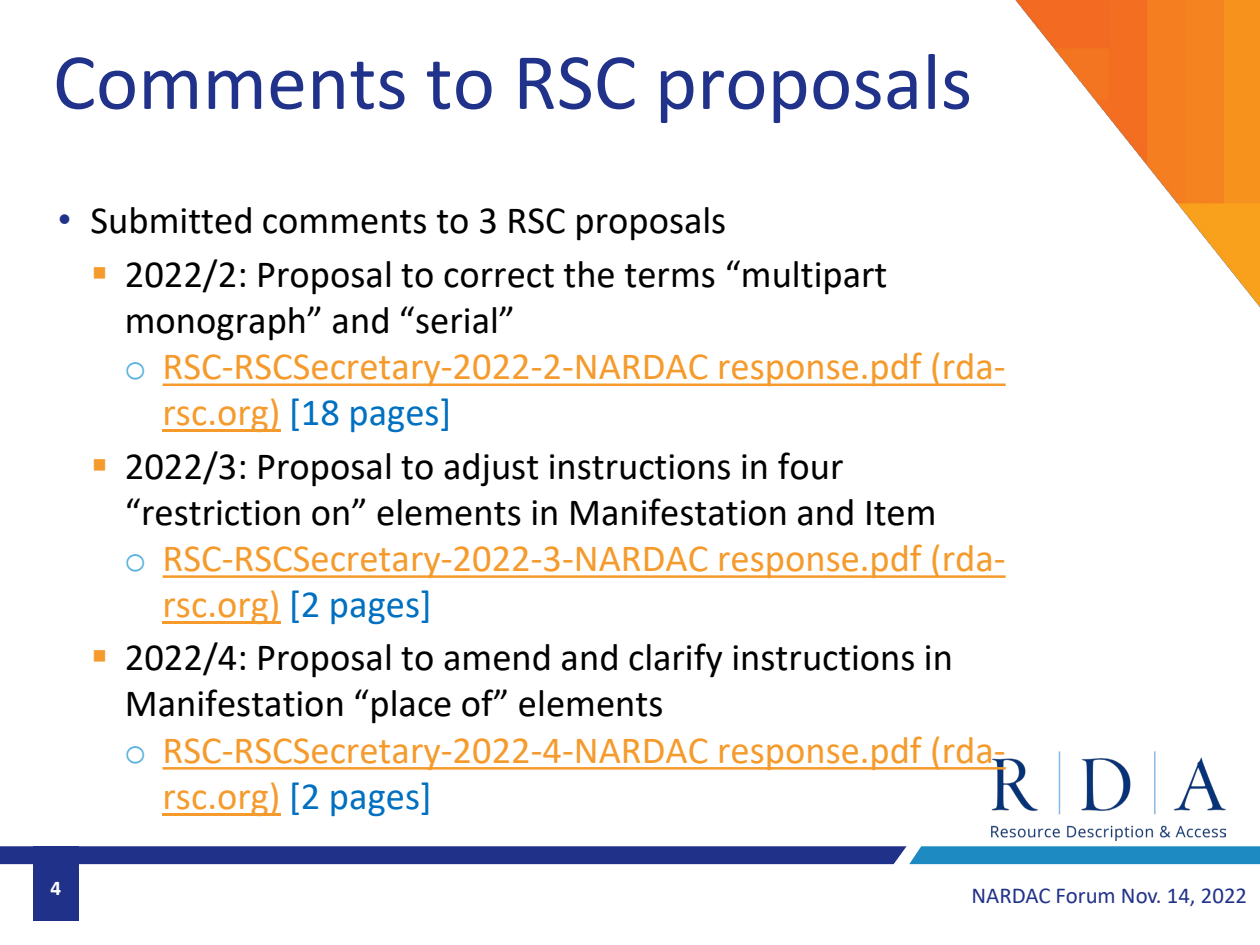
<style>
.page{position:relative;width:1260px;height:945px;background:#fff}
.page>*{position:absolute;margin:0;border:0;box-sizing:border-box;transform-origin:0 0}
.t1{font:80.5px "Calibri";color:#21328a}
.t2{font:38.5px/46.2px "Calibri";color:#000}
.t3{font:38.5px/46.2px "Calibri";color:#f59b2d}
.t4{font:22.75px "Calibri";color:#21328a}
.t5{font:700 21px "Calibri";color:#fff}
.s1{font-family:"Arial";color:#21328a}
.s2{color:#f59b2d}
.s3{font-family:"Courier New";color:#59b2df}
.s4{color:#0070c0}
</style>
<div class="page">
<svg style="left:0;top:846px;width:1260px;height:18px"></svg>
<div style="left:33px;top:846px;width:46px;height:75px;background:#203189"></div>
<img style="left:991px;top:751px;width:235px;height:90px">
<img style="left:965px;top:0;width:295px;height:384px">
<hr style="left:163px;top:384px;width:843px;height:2px;background:#f59b2d">
<hr style="left:163px;top:430px;width:118px;height:2px;background:#f59b2d">
<svg style="left:163px;top:575px;width:843px;height:3px"></svg>
<hr style="left:163px;top:622px;width:118px;height:2px;background:#f59b2d">
<svg style="left:163px;top:767px;width:843px;height:3px"></svg>
<hr style="left:163px;top:813px;width:118px;height:3px;background:#f59b2d">
<h1 class="t1" style="left:53px;top:26px;width:921px">Comments to RSC proposals</h1>
<p class="t2" style="left:58px;top:197px;width:670px"><span class="s1">•</span> Submitted comments to 3 RSC proposals</p>
<p class="t2" style="left:125px;top:250px;width:764px;text-indent:-34px"><span class="s2">▪</span> 2022/2: Proposal to correct the terms “multipart monograph” and “serial”</p>
<p class="t3" style="left:162px;top:342px;width:845px;text-indent:-39px"><span class="s3">o</span> RSC-RSCSecretary-2022-2-NARDAC response.pdf (rda&shy;rsc.org) <span class="s4">[18 pages]</span></p>
<p class="t2" style="left:125px;top:442px;width:813px;text-indent:-34px"><span class="s2">▪</span> 2022/3: Proposal to adjust instructions in four “restriction on” elements in Manifestation and Item</p>
<p class="t3" style="left:162px;top:534px;width:845px;text-indent:-39px"><span class="s3">o</span> RSC-RSCSecretary-2022-3-NARDAC response.pdf (rda&shy;rsc.org) <span class="s4">[2 pages]</span></p>
<p class="t2" style="left:125px;top:633px;width:830px;text-indent:-34px"><span class="s2">▪</span> 2022/4: Proposal to amend and clarify instructions in<br>Manifestation “place of” elements</p>
<p class="t3" style="left:162px;top:726px;width:845px;text-indent:-39px"><span class="s3">o</span> RSC-RSCSecretary-2022-4-NARDAC response.pdf (rda&shy;rsc.org) <span class="s4">[2 pages]</span></p>
<p class="t5" style="left:51px;top:874px;width:12px">4</p>
<p class="t4" style="left:971px;top:880px;width:277px">NARDAC Forum Nov. 14, 2022</p>
</div>
